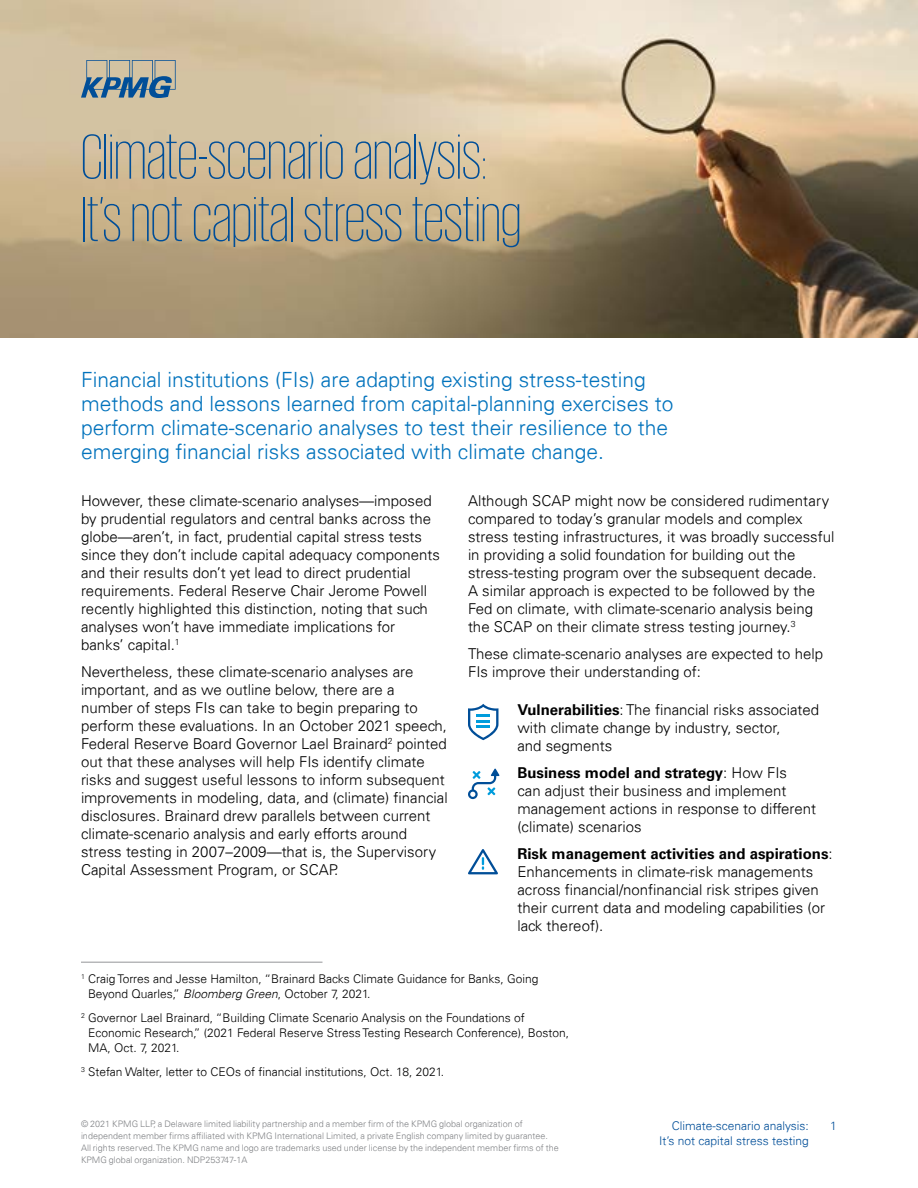
<style>
.page{position:relative;width:918px;height:1188px;background:#fff}
.page>*{position:absolute;margin:0;border:0;box-sizing:border-box;transform-origin:0 0}
.t1{font:200 65.1px/62.4px "KPMG";color:#004e98}
.t2{font:300 21px/24px "Univers 45";color:#0072bc}
.t3{font:300 15px/18px "Univers 45";color:#000}
.t4{font:700 15px "Univers 65";color:#000}
.t5{font:300 12px/15px "Univers 45";color:#000}
.t6{font:300 12px "Univers 45";color:#004e98}
.t7{font:300 9px/12px "Univers 45";color:#808285}
.s1{font-family:"Univers 65";font-weight:700}
.s2{font-family:"Univers 45";font-weight:300}
.s3{font-style:italic}
</style>
<div class="page">
<img style="left:0;top:0;width:918px;height:338px">
<svg style="left:468px;top:704px;width:30px;height:36px"></svg>
<svg style="left:468px;top:768px;width:32px;height:31px"></svg>
<svg style="left:468px;top:849px;width:30px;height:25px"></svg>
<hr style="left:81px;top:962px;width:241px;height:1px;background:#939598">
<svg style="left:81px;top:60px;width:95px;height:38px;background:#89999e"></svg>
<h1 class="t1" style="left:81px;top:124px;width:442px">Climate-scenario analysis:<br>It’s not capital stress testing</h1>
<p class="t2" style="left:81px;top:367px;width:594px">Financial institutions (FIs) are adapting existing stress-testing methods and lessons learned from capital-planning exercises to perform climate-scenario analyses to test their resilience to the emerging financial risks associated with climate change.</p>
<p class="t3" style="left:468px;top:491px;width:368px">Although SCAP might now be considered rudimentary compared to today’s granular models and complex stress testing infrastructures, it was broadly successful in providing a solid foundation for building out the stress-testing program over the subsequent decade.<br>A similar approach is expected to be followed by the Fed on climate, with climate-scenario analysis being the SCAP on their climate stress testing journey.<sup>3</sup></p>
<p class="t3" style="left:468px;top:644px;width:357px">These climate-scenario analyses are expected to help<br>FIs improve their understanding of:</p>
<p class="t3" style="left:517px;top:701px;width:303px"><span class="s1">Vulnerabilities</span>: The financial risks associated with climate change by industry, sector,<br>and segments</p>
<p class="t4" style="left:517px;top:764px;width:271px">Business model and strategy<span class="s2">: How FIs</span></p>
<p class="t3" style="left:517px;top:782px;width:300px">can adjust their business and implement management actions in response to different (climate) scenarios</p>
<p class="t4" style="left:517px;top:845px;width:317px">Risk management activities and aspirations<span class="s2">:</span></p>
<p class="t3" style="left:517px;top:863px;width:309px">Enhancements in climate-risk managements across financial/nonfinancial risk stripes given their current data and modeling capabilities (or lack thereof).</p>
<p class="t3" style="left:81px;top:491px;width:361px">However, these climate-scenario analyses—imposed by prudential regulators and central banks across the globe—aren’t, in fact, prudential capital stress tests since they don’t include capital adequacy components and their results don’t yet lead to direct prudential requirements. Federal Reserve Chair Jerome Powell recently highlighted this distinction, noting that such analyses won’t have immediate implications for banks’ capital.<sup>1</sup></p>
<p class="t3" style="left:81px;top:662px;width:368px">Nevertheless, these climate-scenario analyses are important, and as we outline below, there are a number of steps FIs can take to begin preparing to perform these evaluations. In an October 2021 speech, Federal Reserve Board Governor Lael Brainard<sup>2</sup> pointed out that these analyses will help FIs identify climate risks and suggest useful lessons to inform subsequent improvements in modeling, data, and (climate) financial disclosures. Brainard drew parallels between current climate-scenario analysis and early efforts around stress testing in 2007–2009—that is, the Supervisory Capital Assessment Program, or SCAP.</p>
<p class="t5" style="left:88px;top:971px;width:452px;text-indent:-7px"><sup>1</sup> Craig Torres and Jesse Hamilton, “Brainard Backs Climate Guidance for Banks, Going<br>Beyond Quarles,” <span class="s3">Bloomberg Green</span>, October 7, 2021.</p>
<p class="t5" style="left:88px;top:1010px;width:482px;text-indent:-7px"><sup>2</sup> Governor Lael Brainard, “Building Climate Scenario Analysis on the Foundations of<br>Economic Research,” (2021 Federal Reserve Stress Testing Research Conference), Boston,<br>MA, Oct. 7, 2021.</p>
<p class="t5" style="left:81px;top:1064px;width:365px"><sup>3</sup> Stefan Walter, letter to CEOs of financial institutions, Oct. 18, 2021.</p>
<p class="t7" style="left:81px;top:1118px;width:479px">© 2021 KPMG LLP, a Delaware limited liability partnership and a member firm of the KPMG global organization of independent member firms affiliated with KPMG International Limited, a private English company limited by guarantee.<br>All rights reserved. The KPMG name and logo are trademarks used under license by the independent member firms of the KPMG global organization. NDP253747-1A</p>
<p class="t6" style="left:672px;top:1118px;width:139px">Climate-scenario analysis:</p>
<p class="t6" style="left:830px;top:1118px;width:8px">1</p>
<p class="t6" style="left:659px;top:1133px;width:151px">It’s not capital stress testing</p>
</div>
